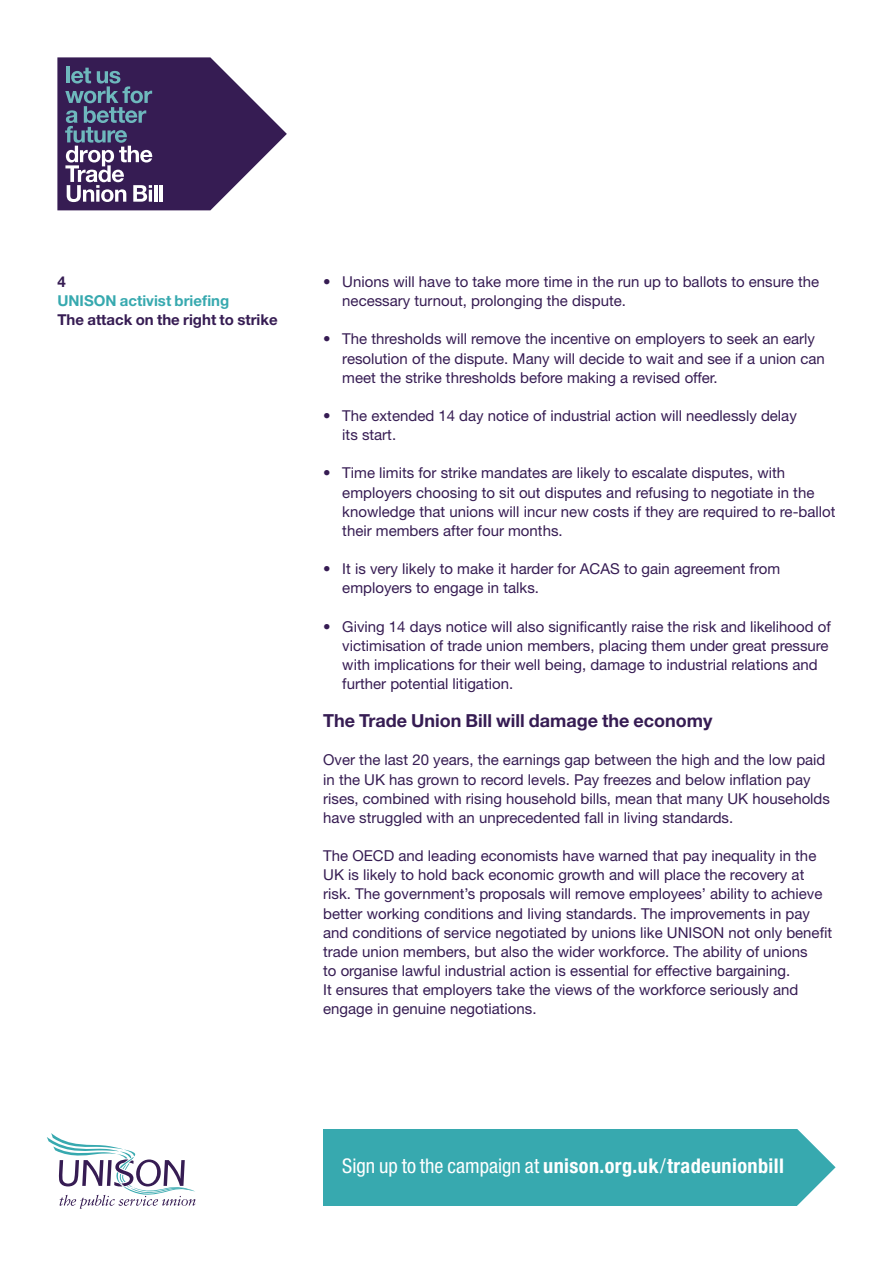
<style>
.page{position:relative;width:893px;height:1263px;background:#fff}
.page>*{position:absolute;margin:0;border:0;box-sizing:border-box;transform-origin:0 0}
.t1{font:700 condensed 20.25px "Helvetica Neue";letter-spacing:.02em;color:#fff}
.t2{font:700 18px "Helvetica Neue";color:#361c53}
.Body{font:15px/19.2px "Helvetica Neue";color:#361c53}
.t3{font:700 15px "Helvetica Neue";color:#361c53}
.t4{font:700 15px "Helvetica Neue";color:#37a9af}
.s1{font-weight:400}
</style>
<div class="page">
<svg style="left:57px;top:57px;width:230px;height:153px"></svg>
<hr style="left:154px;top:185px;width:3px;height:17px;background:#fff">
<hr style="left:160px;top:185px;width:3px;height:17px;background:#fff">
<svg style="left:47px;top:1133px;width:149px;height:76px"></svg>
<div style="left:323px;top:1129px;width:474px;height:76px;background:#37a9af"></div>
<svg style="left:797px;top:1129px;width:39px;height:76px"></svg>
<h1 class="t3" style="left:57px;top:272px;width:10px">4</h1>
<h1 class="t4" style="left:57px;top:292px;width:173px">UNISON activist briefing</h1>
<h1 class="t3" style="left:57px;top:311px;width:222px">The attack on the right to strike</h1>
<p class="Body" style="left:342px;top:272px;width:478px;text-indent:-19px">• Unions will have to take more time in the run up to ballots to ensure the necessary turnout, prolonging the dispute.</p>
<p class="Body" style="left:342px;top:329px;width:484px;text-indent:-19px">• The thresholds will remove the incentive on employers to seek an early resolution of the dispute. Many will decide to wait and see if a union can meet the strike thresholds before making a revised offer.</p>
<p class="Body" style="left:342px;top:406px;width:456px;text-indent:-19px">• The extended 14 day notice of industrial action will needlessly delay its start.</p>
<p class="Body" style="left:342px;top:463px;width:495px;text-indent:-19px">• Time limits for strike mandates are likely to escalate disputes, with employers choosing to sit out disputes and refusing to negotiate in the knowledge that unions will incur new costs if they are required to re-ballot their members after four months.</p>
<p class="Body" style="left:342px;top:559px;width:439px;text-indent:-19px">• It is very likely to make it harder for ACAS to gain agreement from employers to engage in talks.</p>
<p class="Body" style="left:342px;top:616px;width:490px;text-indent:-19px">• Giving 14 days notice will also significantly raise the risk and likelihood of victimisation of trade union members, placing them under great pressure with implications for their well being, damage to industrial relations and further potential litigation.</p>
<h3 class="t2" style="left:323px;top:710px;width:391px">The Trade Union Bill will damage the economy</h3>
<p class="Body" style="left:323px;top:750px;width:508px">Over the last 20 years, the earnings gap between the high and the low paid in the UK has grown to record levels. Pay freezes and below inflation pay rises, combined with rising household bills, mean that many UK households have struggled with an unprecedented fall in living standards.</p>
<p class="Body" style="left:323px;top:846px;width:510px">The OECD and leading economists have warned that pay inequality in the UK is likely to hold back economic growth and will place the recovery at risk. The government’s proposals will remove employees’ ability to achieve better working conditions and living standards. The improvements in pay and conditions of service negotiated by unions like UNISON not only benefit trade union members, but also the wider workforce. The ability of unions<br>to organise lawful industrial action is essential for effective bargaining.<br>It ensures that employers take the views of the workforce seriously and engage in genuine negotiations.</p>
<h3 class="t1" style="left:342px;top:1154px;width:443px"><span class="s1">Sign up to the campaign at</span> unison.org.uk<span class="s1">/</span>tradeunionbill</h3>
</div>
